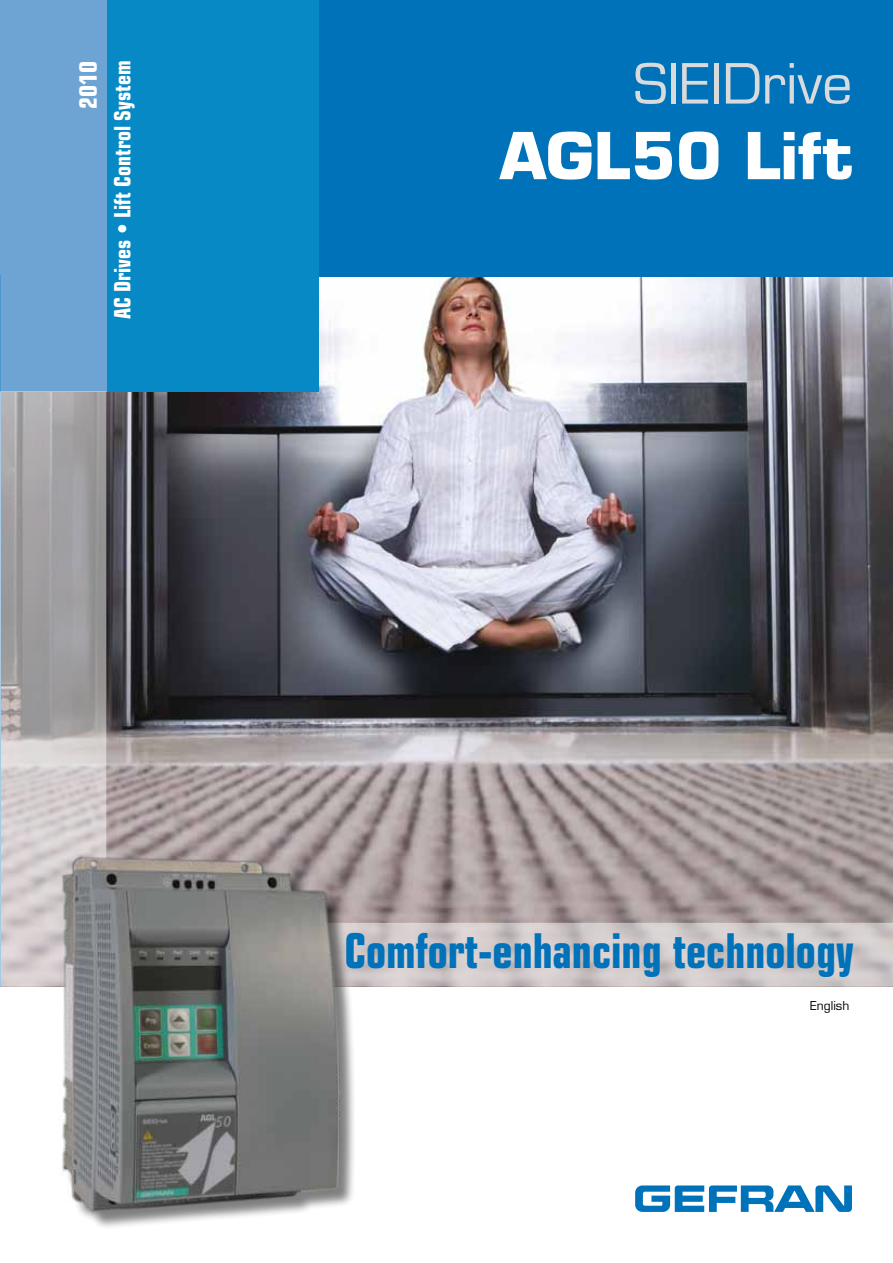
<style>
.page{position:relative;width:893px;height:1263px;background:#fff}
.page>*{position:absolute;margin:0;border:0;box-sizing:border-box;transform-origin:0 0}
.t1{font:700 63px "Eurostile";color:#fff}
.t2{font:54px "Eurostile";color:#d9dadb}
.t3{font:700 condensed 48px "Eurostile";color:#0072ba;scale:.9 1}
.t4{font:700 condensed 24px "Eurostile";color:#fff}
.t5{font:700 condensed 22.5px "Eurostile";color:#fff;scale:.95 1}
.t6{font:12px "Eurostile";color:#000}
</style>
<div class="page">
<img style="left:319px;top:276px;width:574px;height:115px">
<div style="left:319px;top:0;width:574px;height:276px;background:#0072ba"></div>
<div style="left:106px;top:0;width:213px;height:391px;background:#0789c6"></div>
<div style="left:0;top:0;width:106px;height:391px;background:#6da4d4"></div>
<svg style="left:635px;top:1185px;width:217px;height:27px"></svg>
<svg style="left:0;top:391px;width:893px;height:595px;background:#868388"></svg>
<img style="left:35px;top:806px;width:337px;height:421px">
<p class="t4" style="left:74px;top:109px;width:49px;rotate:-90deg">2010</p>
<p class="t5" style="left:109px;top:319px;width:274px;rotate:-90deg">AC Drives • Lift Control System</p>
<p class="t2" style="left:634px;top:51px;width:220px">SIEIDrive</p>
<h1 class="t1" style="left:500px;top:117px;width:354px">AGL50 Lift</h1>
<p class="t3" style="left:344px;top:922px;width:567px">Comfort-enhancing technology</p>
<p class="t6" style="left:810px;top:998px;width:41px">English</p>
</div>
